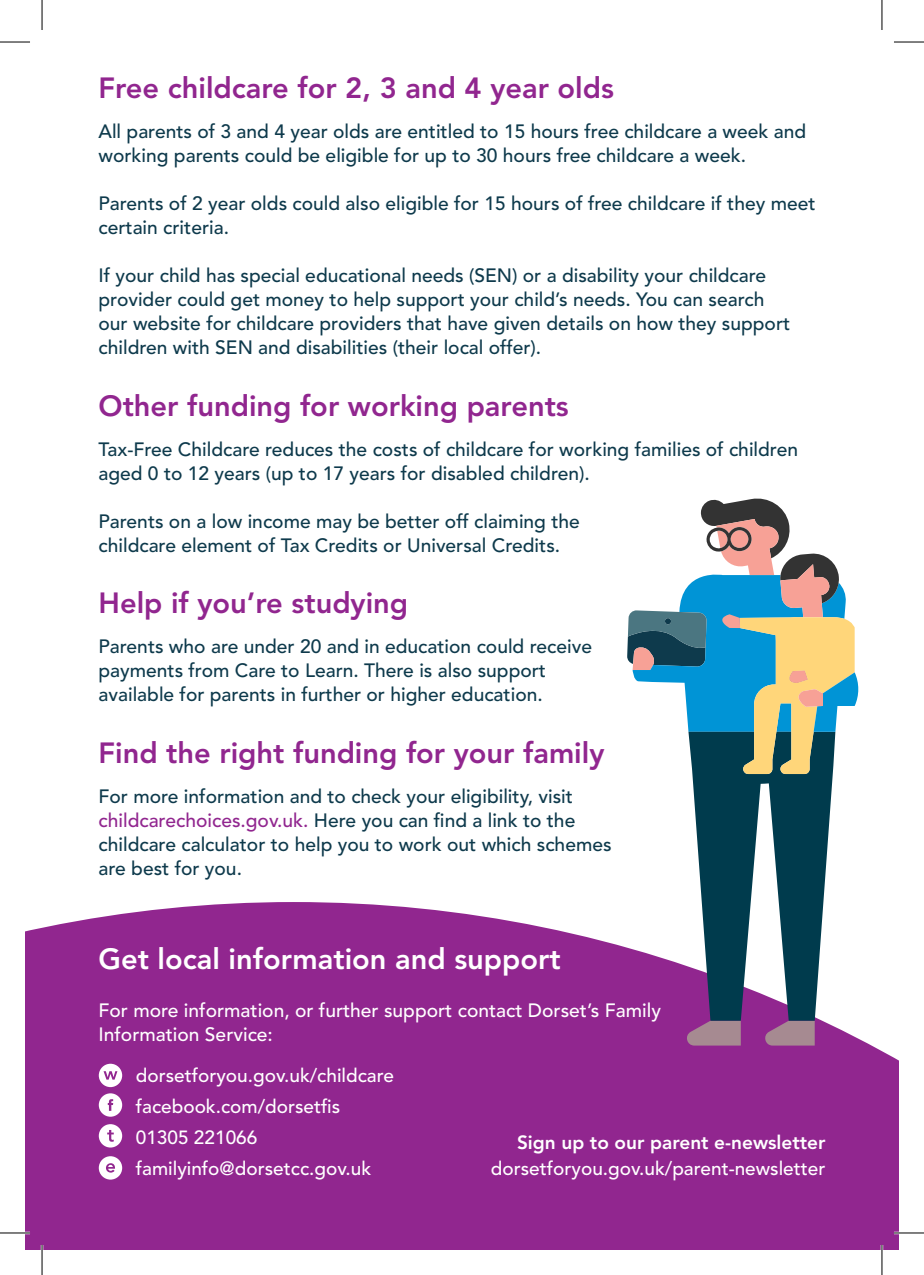
<style>
.page{position:relative;width:924px;height:1275px;background:#fff}
.page>*{position:absolute;margin:0;border:0;box-sizing:border-box;transform-origin:0 0}
.t1{font:800 29px "Avenir LT Std";color:#91268f}
.t2{font:800 29px "Avenir LT Std";color:#fff}
.t3{font:500 19.2px/24px "Avenir LT Std";color:#0e3a4c}
.t4{font:500 19.2px/24px "Avenir LT Std";color:#fff}
.t5{font:500 19px/31px "Avenir LT Std";color:#fff}
.t6{font:800 19px "Avenir LT Std";color:#fff}
.s1{color:#91268f}
</style>
<div class="page">
<div style="left:25px;top:902px;width:873px;height:348px;background:#91268f"></div>
<svg style="left:99px;top:1093px;width:23px;height:23px"></svg>
<div style="left:99px;top:1156px;width:23px;height:23px;background:#fff;border-radius:50%"></div>
<div style="left:99px;top:1063px;width:23px;height:24px;background:#fff;border-radius:50%"></div>
<div style="left:99px;top:1124px;width:23px;height:23px;background:#fff;border-radius:50%"></div>
<svg style="left:107px;top:1130px;width:7px;height:11px"></svg>
<svg style="left:103px;top:1071px;width:14px;height:8px"></svg>
<svg style="left:106px;top:1163px;width:9px;height:9px"></svg>
<svg style="left:626px;top:498px;width:233px;height:547px"></svg>
<svg style="left:664px;top:618px;width:7px;height:6px"></svg>
<hr style="left:0;top:1231px;width:30px;height:3px;background:#fff">
<hr style="left:893px;top:1231px;width:30px;height:3px;background:#fff">
<hr style="left:41px;top:1245px;width:2px;height:30px;background:#fff">
<hr style="left:880px;top:1245px;width:2px;height:30px;background:#fff">
<hr style="left:0;top:42px;width:30px;height:1px;background:#000">
<hr style="left:893px;top:42px;width:30px;height:1px;background:#000">
<hr style="left:0;top:1232px;width:30px;height:1px;background:#000">
<hr style="left:893px;top:1232px;width:30px;height:1px;background:#000">
<hr style="left:42px;top:0;width:1px;height:30px;background:#000">
<hr style="left:42px;top:1245px;width:1px;height:30px;background:#000">
<hr style="left:881px;top:0;width:1px;height:30px;background:#000">
<hr style="left:881px;top:1245px;width:1px;height:30px;background:#000">
<h1 class="t1" style="left:98px;top:71px;width:516px">Free childcare for 2, 3 and 4 year olds</h1>
<p class="t3" style="left:98px;top:120px;width:709px">All parents of 3 and 4 year olds are entitled to 15 hours free childcare a week and working parents could be eligible for up to 30 hours free childcare a week.</p>
<p class="t3" style="left:98px;top:192px;width:718px">Parents of 2 year olds could also eligible for 15 hours of free childcare if they meet certain criteria.</p>
<p class="t3" style="left:98px;top:264px;width:693px">If your child has special educational needs (SEN) or a disability your childcare provider could get money to help support your child’s needs. You can search our website for childcare providers that have given details on how they support children with SEN and disabilities (their local offer).</p>
<h1 class="t1" style="left:98px;top:388px;width:471px">Other funding for working parents</h1>
<p class="t3" style="left:98px;top:437px;width:700px">Tax-Free Childcare reduces the costs of childcare for working families of children aged 0 to 12 years (up to 17 years for disabled children).</p>
<p class="t3" style="left:98px;top:509px;width:482px">Parents on a low income may be better off claiming the childcare element of Tax Credits or Universal Credits.</p>
<h1 class="t1" style="left:98px;top:586px;width:311px">Help if you’re studying</h1>
<p class="t3" style="left:98px;top:635px;width:495px">Parents who are under 20 and in education could receive payments from Care to Learn. There is also support available for parents in further or higher education.</p>
<h1 class="t1" style="left:98px;top:736px;width:507px">Find the right funding for your family</h1>
<p class="t3" style="left:98px;top:785px;width:514px">For more information and to check your eligibility, visit <span class="s1">childcarechoices.gov.uk.</span> Here you can find a link to the childcare calculator to help you to work out which schemes are best for you.</p>
<h1 class="t2" style="left:98px;top:941px;width:463px">Get local information and support</h1>
<p class="t4" style="left:98px;top:999px;width:563px">For more information, or further support contact Dorset’s Family<br>Information Service:</p>
<p class="t5" style="left:136px;top:1060px;width:260px">dorsetforyou.gov.uk/childcare facebook.com/dorsetfis<br>01305 221066 familyinfo@dorsetcc.gov.uk</p>
<p class="t6" style="left:517px;top:1130px;width:310px">Sign up to our parent e-newsletter</p>
<p class="t5" style="left:490px;top:1153px;width:336px">dorsetforyou.gov.uk/parent-newsletter</p>
</div>
